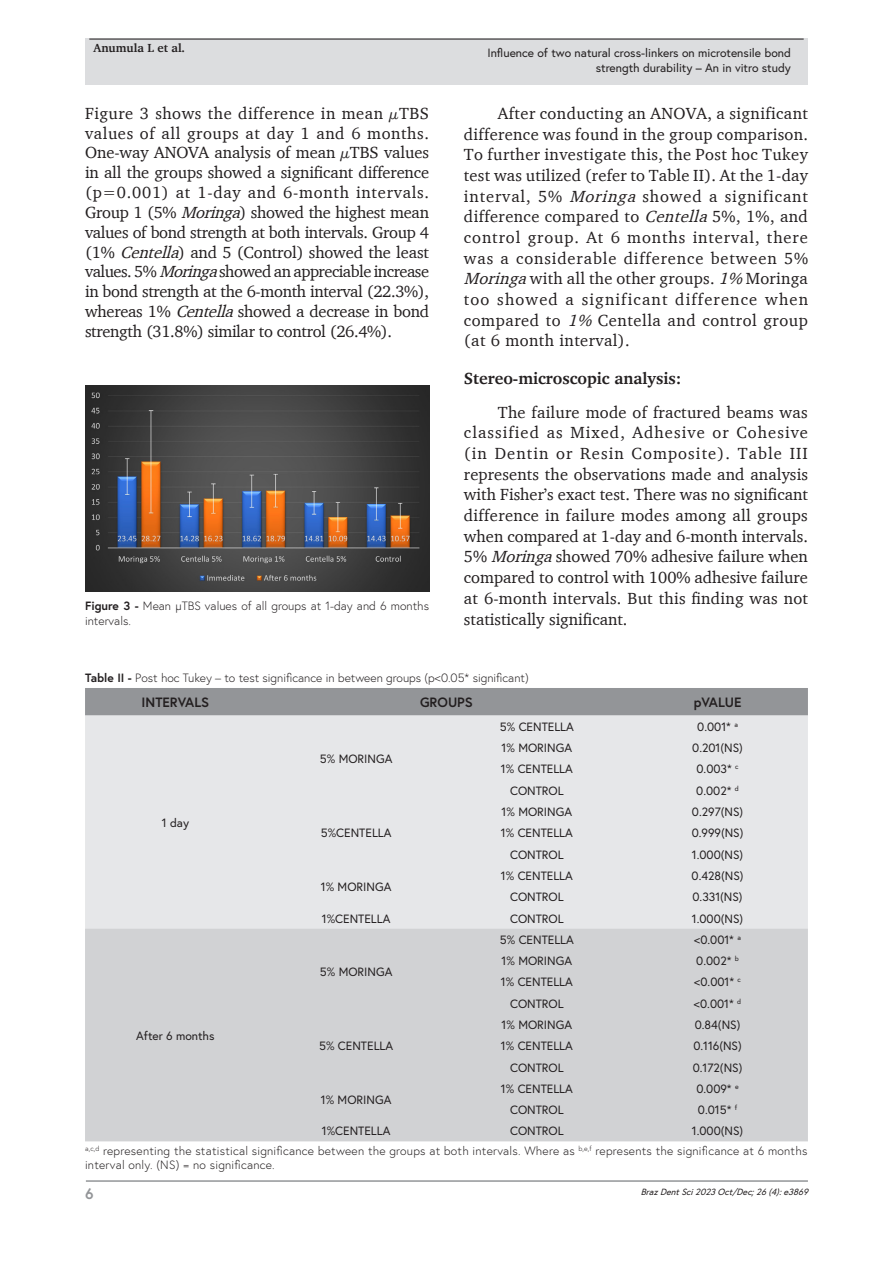
<style>
.page{position:relative;width:893px;height:1263px;background:#fff}
.page>*{position:absolute;margin:0;border:0;box-sizing:border-box;transform-origin:0 0}
.Paragraph{font:16.5px/20.7px "Charter";letter-spacing:.005em;color:#231f20;text-align:justify}
.Heading2{font:700 16.5px "Charter";color:#231f20}
.t1{font:700 15px "Europa";color:#939598}
.TableHead{font:700 13.5px "Europa";color:#231f20}
.TableBody{font:12px/14.4px "Europa";color:#231f20;text-align:right}
.TableFootnote{font:300 12px/14.4px "Europa";letter-spacing:.02em;color:#231f20}
.TableTitle{font:300 12px "Europa";color:#231f20}
.FigureCaption{font:300 12px/14.4px "Europa";color:#231f20}
.t2{font:700 12px "Charter";color:#231f20}
.t3{font:italic 9px "Europa";color:#231f20}
.s1{font-style:italic}
.s2{font-weight:700}
</style>
<div class="page">
<hr style="left:86px;top:1180px;width:722px;height:2px;background:#939598">
<div style="left:85px;top:39px;width:723px;height:46px;background:#dcdddf"></div>
<hr style="left:89px;top:39px;width:715px;height:1px;background:#231f20">
<div style="left:85px;top:688px;width:723px;height:27px;background:#939598"></div>
<div style="left:85px;top:715px;width:723px;height:213px;background:#e6e7e9"></div>
<div style="left:85px;top:928px;width:723px;height:213px;background:#d1d2d4"></div>
<img style="left:85px;top:385px;width:344px;height:207px">
<p class="t2" style="left:94px;top:41px;width:93px">Anumula L et al.</p>
<p class="TableBody" style="left:487px;top:46px;width:305px">Influence of two natural cross-linkers on microtensile bond strength durability – An in vitro study</p>
<p class="Paragraph" style="left:85px;top:103px;width:346px;line-height:19.8px">Figure 3 shows the difference in mean µTBS values of all groups at day 1 and 6 months.<br>One-way ANOVA analysis of mean µTBS values in all the groups showed a significant difference (p=0.001) at 1-day and 6-month intervals.<br>Group 1 (5% <span class="s1">Moringa</span>) showed the highest mean values of bond strength at both intervals. Group 4 (1% <span class="s1">Centella</span>) and 5 (Control) showed the least values. 5% <span class="s1">Moringa</span>showed an appreciable increase in bond strength at the 6-month interval (22.3%), whereas 1% <span class="s1">Centella</span>showed a decrease in bond strength (31.8%) similar to control (26.4%).</p>
<p class="Paragraph" style="left:464px;top:103px;width:346px;text-indent:34px">After conducting an ANOVA, a significant difference was found in the group comparison.<br>To further investigate this, the Post hoc Tukey test was utilized (refer to Table II). At the 1-day interval, 5% <span class="s1">Moringa</span> showed a significant difference compared to <span class="s1">Centella</span>5%, 1%, and control group. At 6 months interval, there was a considerable difference between 5% <span class="s1">Moringa</span>with all the other groups. <span class="s1">1%</span> Moringa too showed a significant difference when compared to <span class="s1">1%</span> Centella and control group (at 6 month interval).</p>
<p class="Heading2" style="left:464px;top:368px;width:219px">Stereo-microscopic analysis:</p>
<p class="Paragraph" style="left:464px;top:401px;width:346px;text-indent:34px">The failure mode of fractured beams was classified as Mixed, Adhesive or Cohesive (in Dentin or Resin Composite). Table III represents the observations made and analysis with Fisher’s exact test. There was no significant difference in failure modes among all groups when compared at 1-day and 6-month intervals.<br>5% <span class="s1">Moringa</span>showed 70% adhesive failure when compared to control with 100% adhesive failure at 6-month intervals. But this finding was not statistically significant.</p>
<p class="FigureCaption" style="left:85px;top:599px;width:346px"><span class="s2">Figure 3 -</span> Mean µTBS values of all groups at 1-day and 6 months intervals.</p>
<p class="TableTitle" style="left:85px;top:670px;width:445px"><span class="s2">Table II -</span> Post hoc Tukey – to test significance in between groups (p&lt;0.05* significant)</p>
<p class="TableHead" style="left:142px;top:693px;width:69px">INTERVALS</p>
<p class="TableHead" style="left:420px;top:693px;width:54px">GROUPS</p>
<p class="TableHead" style="left:694px;top:693px;width:49px">pVALUE</p>
<p class="TableBody" style="left:162px;top:815px;width:29px">1 day</p>
<p class="TableBody" style="left:136px;top:1028px;width:80px">After 6 months</p>
<p class="TableBody" style="left:320px;top:751px;width:74px">5% MORINGA</p>
<p class="TableBody" style="left:321px;top:826px;width:72px">5%CENTELLA</p>
<p class="TableBody" style="left:321px;top:879px;width:72px">1% MORINGA</p>
<p class="TableBody" style="left:500px;top:719px;width:75px">5% CENTELLA</p>
<p class="TableBody" style="left:697px;top:719px;width:42px">0.001* <sup>a</sup></p>
<p class="TableBody" style="left:502px;top:740px;width:72px">1% MORINGA</p>
<p class="TableBody" style="left:692px;top:740px;width:52px">0.201(NS)</p>
<p class="TableBody" style="left:501px;top:762px;width:73px">1% CENTELLA</p>
<p class="TableBody" style="left:696px;top:762px;width:44px">0.003* <sup>c</sup></p>
<p class="TableBody" style="left:510px;top:783px;width:55px">CONTROL</p>
<p class="TableBody" style="left:696px;top:783px;width:44px">0.002* <sup>d</sup></p>
<p class="TableBody" style="left:502px;top:804px;width:72px">1% MORINGA</p>
<p class="TableBody" style="left:692px;top:804px;width:53px">0.297(NS)</p>
<p class="TableBody" style="left:501px;top:826px;width:73px">1% CENTELLA</p>
<p class="TableBody" style="left:692px;top:826px;width:53px">0.999(NS)</p>
<p class="TableBody" style="left:510px;top:847px;width:55px">CONTROL</p>
<p class="TableBody" style="left:692px;top:847px;width:53px">1.000(NS)</p>
<p class="TableBody" style="left:501px;top:868px;width:73px">1% CENTELLA</p>
<p class="TableBody" style="left:692px;top:868px;width:54px">0.428(NS)</p>
<p class="TableBody" style="left:510px;top:889px;width:55px">CONTROL</p>
<p class="TableBody" style="left:692px;top:889px;width:52px">0.331(NS)</p>
<p class="TableBody" style="left:322px;top:911px;width:70px">1%CENTELLA</p>
<p class="TableBody" style="left:510px;top:911px;width:55px">CONTROL</p>
<p class="TableBody" style="left:692px;top:911px;width:53px">1.000(NS)</p>
<p class="TableBody" style="left:320px;top:964px;width:74px">5% MORINGA</p>
<p class="TableBody" style="left:319px;top:1039px;width:75px">5% CENTELLA</p>
<p class="TableBody" style="left:321px;top:1092px;width:72px">1% MORINGA</p>
<p class="TableBody" style="left:500px;top:932px;width:75px">5% CENTELLA</p>
<p class="TableBody" style="left:694px;top:932px;width:48px">&lt;0.001* <sup>a</sup></p>
<p class="TableBody" style="left:502px;top:953px;width:72px">1% MORINGA</p>
<p class="TableBody" style="left:696px;top:953px;width:44px">0.002* <sup>b</sup></p>
<p class="TableBody" style="left:501px;top:975px;width:73px">1% CENTELLA</p>
<p class="TableBody" style="left:694px;top:975px;width:48px">&lt;0.001* <sup>c</sup></p>
<p class="TableBody" style="left:510px;top:996px;width:55px">CONTROL</p>
<p class="TableBody" style="left:694px;top:996px;width:49px">&lt;0.001* <sup>d</sup></p>
<p class="TableBody" style="left:502px;top:1017px;width:72px">1% MORINGA</p>
<p class="TableBody" style="left:695px;top:1017px;width:47px">0.84(NS)</p>
<p class="TableBody" style="left:501px;top:1039px;width:73px">1% CENTELLA</p>
<p class="TableBody" style="left:693px;top:1039px;width:50px">0.116(NS)</p>
<p class="TableBody" style="left:510px;top:1060px;width:55px">CONTROL</p>
<p class="TableBody" style="left:693px;top:1060px;width:51px">0.172(NS)</p>
<p class="TableBody" style="left:501px;top:1081px;width:73px">1% CENTELLA</p>
<p class="TableBody" style="left:696px;top:1081px;width:44px">0.009* <sup>e</sup></p>
<p class="TableBody" style="left:510px;top:1102px;width:55px">CONTROL</p>
<p class="TableBody" style="left:698px;top:1102px;width:41px">0.015* <sup>f</sup></p>
<p class="TableBody" style="left:322px;top:1124px;width:70px">1%CENTELLA</p>
<p class="TableBody" style="left:510px;top:1124px;width:55px">CONTROL</p>
<p class="TableBody" style="left:692px;top:1124px;width:53px">1.000(NS)</p>
<p class="TableFootnote" style="left:85px;top:1143px;width:724px"><sup>a,c,d</sup> representing the statistical significance between the groups at both intervals. Where as <sup>b,e,f</sup> represents the significance at 6 months interval only. (NS) = no significance.</p>
<p class="t1" style="left:85px;top:1184px;width:10px">6</p>
<p class="t3" style="left:641px;top:1185px;width:172px">BrazDentSci2023Oct/Dec;26(4):e3869</p>
</div>
